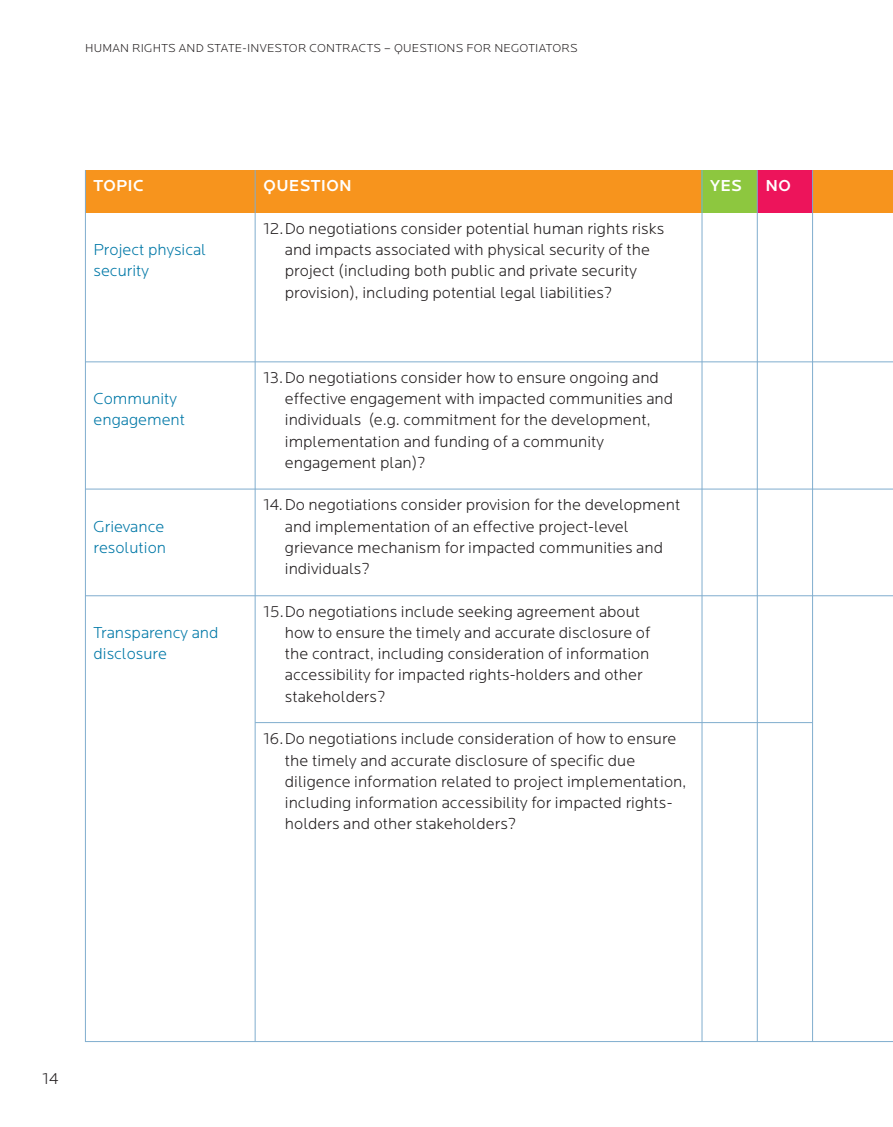
<style>
.page{position:relative;width:893px;height:1127px;background:#fff}
.page>*{position:absolute;margin:0;border:0;box-sizing:border-box;transform-origin:0 0}
.Brød{font:300 16.5px/21.3px "Locator";color:#231f20}
.MR_4{font:300 16.5px/21.3px "Locator";color:#0078a7}
.Tabelrubrik_hvid{font:500 16.5px "Locator";letter-spacing:.02em;color:#fff}
.t1{font:300 12px "Locator";letter-spacing:.02em;color:#231f20}
</style>
<div class="page">
<div style="left:85px;top:170px;width:808px;height:43px;background:#f7941d"></div>
<div style="left:702px;top:170px;width:55px;height:43px;background:#8dc73f"></div>
<div style="left:757px;top:170px;width:55px;height:43px;background:#ed145b"></div>
<hr style="left:85px;top:170px;width:1px;height:872px;background:#80adce">
<hr style="left:85px;top:1041px;width:808px;height:1px;background:#80adce">
<hr style="left:85px;top:361px;width:808px;height:1px;background:#80adce">
<hr style="left:85px;top:489px;width:808px;height:1px;background:#80adce">
<hr style="left:85px;top:595px;width:808px;height:1px;background:#80adce">
<hr style="left:702px;top:170px;width:1px;height:872px;background:#80adce">
<hr style="left:757px;top:170px;width:1px;height:872px;background:#80adce">
<hr style="left:812px;top:170px;width:1px;height:872px;background:#80adce">
<hr style="left:255px;top:170px;width:1px;height:872px;background:#80adce">
<hr style="left:255px;top:722px;width:557px;height:1px;background:#80adce">
<p class="t1" style="left:85px;top:41px;width:494px">HUMAN RIGHTS AND STATE-INVESTOR CONTRACTS – QUESTIONS FOR NEGOTIATORS</p>
<h1 class="Tabelrubrik_hvid" style="left:94px;top:177px;width:52px">TOPIC</h1>
<h4 class="MR_4" style="left:94px;top:240px;width:114px">Project physical security</h4>
<h4 class="MR_4" style="left:94px;top:388px;width:93px">Community engagement</h4>
<h4 class="MR_4" style="left:94px;top:516px;width:74px">Grievance resolution</h4>
<h4 class="MR_4" style="left:94px;top:622px;width:126px">Transparency and disclosure</h4>
<h1 class="Tabelrubrik_hvid" style="left:264px;top:177px;width:90px">QUESTION</h1>
<p class="Brød" style="left:285px;top:218px;width:381px;text-indent:-21px">12.Do negotiations consider potential human rights risks and impacts associated with physical security of the project (including both public and private security provision), including potential legal liabilities?</p>
<h1 class="Tabelrubrik_hvid" style="left:710px;top:177px;width:33px">YES</h1>
<h1 class="Tabelrubrik_hvid" style="left:765px;top:177px;width:27px">NO</h1>
<p class="Brød" style="left:285px;top:367px;width:390px;text-indent:-21px">13.Do negotiations consider how to ensure ongoing and effective engagement with impacted communities and individuals (e.g. commitment for the development, implementation and funding of a community engagement plan)?</p>
<p class="Brød" style="left:285px;top:495px;width:397px;text-indent:-21px">14.Do negotiations consider provision for the development and implementation of an effective project-level grievance mechanism for impacted communities and individuals?</p>
<p class="Brød" style="left:285px;top:601px;width:367px;text-indent:-21px">15.Do negotiations include seeking agreement about how to ensure the timely and accurate disclosure of the contract, including consideration of information accessibility for impacted rights-holders and other stakeholders?</p>
<p class="Brød" style="left:285px;top:729px;width:403px;text-indent:-21px">16.Do negotiations include consideration of how to ensure the timely and accurate disclosure of specific due diligence information related to project implementation, including information accessibility for impacted rights&shy;holders and other stakeholders?</p>
<p class="Brød" style="left:43px;top:1069px;width:18px">14</p>
</div>
